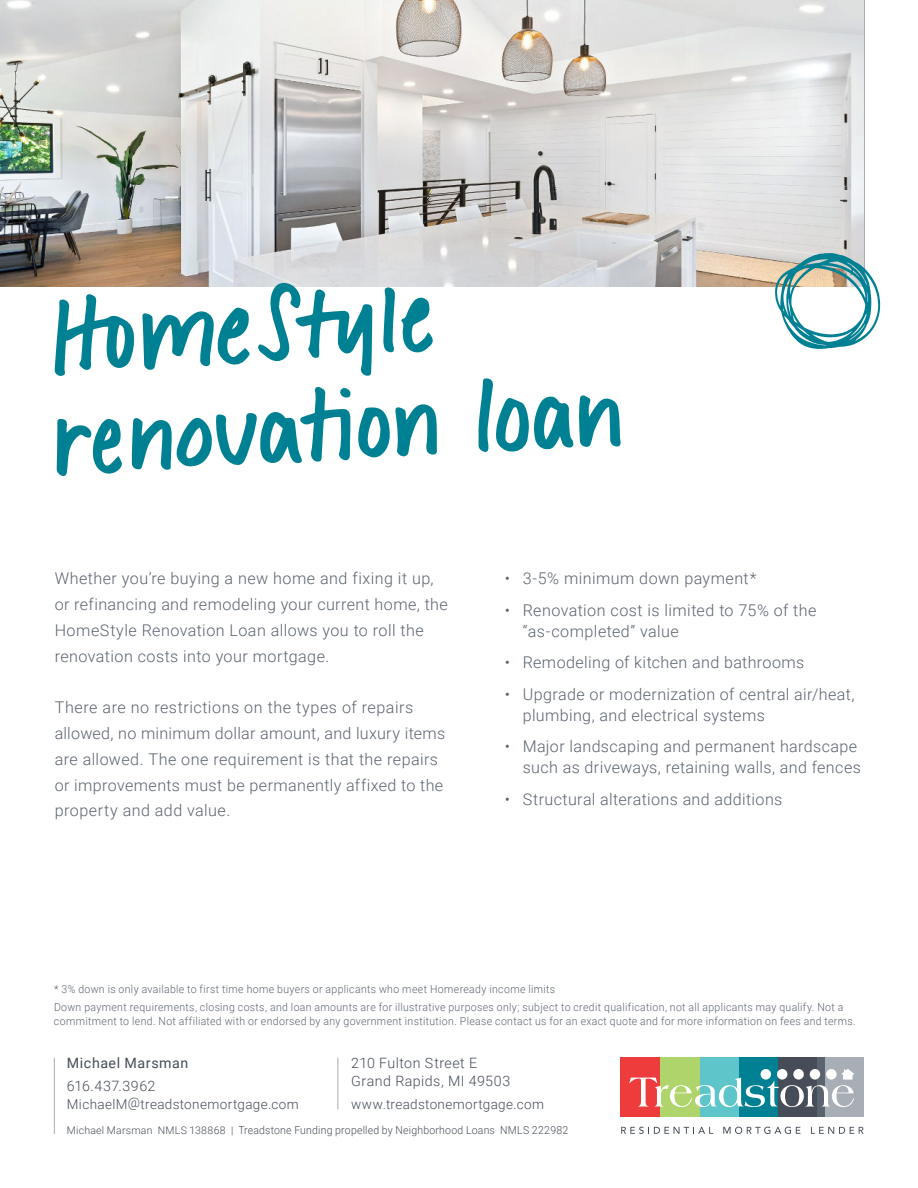
<style>
.page{position:relative;width:918px;height:1188px;background:#fff}
.page>*{position:absolute;margin:0;border:0;box-sizing:border-box;transform-origin:0 0}
.t1{font:300 16.2px/25.8px "Roboto";letter-spacing:.025em;color:#5b636f}
.t2{font:300 14.25px/17.7px "Roboto";letter-spacing:.03em;color:#464d58}
.t3{font:14.25px "Roboto";letter-spacing:.04em;color:#464d58}
.t4{font:300 13.5px "Roboto";letter-spacing:.03em;color:#464d58}
.t5{font:300 10.95px/18px "Roboto";letter-spacing:.035em;color:#5b636f;scale:.95 1}
.t6{font:300 10.95px "Roboto";letter-spacing:.02em;color:#464d58;scale:.95 1}
.s1{font-size:10.5px}
</style>
<div class="page">
<div style="left:739px;top:1058px;width:39px;height:59px;background:#008193"></div>
<div style="left:621px;top:1058px;width:39px;height:59px;background:#ee3b3b"></div>
<div style="left:778px;top:1058px;width:39px;height:59px;background:#464d58"></div>
<div style="left:825px;top:1058px;width:39px;height:59px;background:#a8aeb5"></div>
<div style="left:699px;top:1058px;width:40px;height:59px;background:#5ec6ca"></div>
<div style="left:660px;top:1058px;width:39px;height:59px;background:#afd46b"></div>
<div style="left:817px;top:1058px;width:8px;height:59px;background:#5b636f"></div>
<svg style="left:629px;top:1069px;width:225px;height:38px"></svg>
<svg style="left:621px;top:1127px;width:92px;height:7px"></svg>
<svg style="left:723px;top:1127px;width:77px;height:7px"></svg>
<svg style="left:811px;top:1127px;width:53px;height:7px"></svg>
<hr style="left:54px;top:1058px;width:1px;height:76px;background:#a8aeb5">
<hr style="left:337px;top:1058px;width:1px;height:51px;background:#a8aeb5">
<img style="left:0;top:0;width:864px;height:287px">
<svg style="left:775px;top:253px;width:105px;height:96px"></svg>
<svg style="left:478px;top:378px;width:143px;height:74px"></svg>
<svg style="left:57px;top:419px;width:65px;height:57px"></svg>
<svg style="left:358px;top:404px;width:79px;height:54px"></svg>
<svg style="left:132px;top:386px;width:219px;height:84px"></svg>
<svg style="left:55px;top:294px;width:80px;height:82px"></svg>
<svg style="left:258px;top:283px;width:114px;height:93px"></svg>
<svg style="left:142px;top:307px;width:108px;height:63px"></svg>
<svg style="left:401px;top:297px;width:32px;height:56px"></svg>
<svg style="left:383px;top:287px;width:12px;height:66px"></svg>
<p class="t1" style="left:55px;top:567px;width:395px">Whether you’re buying a new home and fixing it up, or refinancing and remodeling your current home, the HomeStyle Renovation Loan allows you to roll the renovation costs into your mortgage.</p>
<p class="t1" style="left:55px;top:696px;width:392px">There are no restrictions on the types of repairs allowed, no minimum dollar amount, and luxury items are allowed. The one requirement is that the repairs or improvements must be permanently affixed to the property and add value.</p>
<p class="t1" style="left:505px;top:567px;width:253px">• 3-5% minimum down payment*</p>
<p class="t1" style="left:523px;top:601px;width:295px;line-height:21px;text-indent:-18px">• Renovation cost is limited to 75% of the “as-completed” value</p>
<p class="t1" style="left:505px;top:651px;width:301px">• Remodeling of kitchen and bathrooms</p>
<p class="t1" style="left:523px;top:685px;width:333px;line-height:21px;text-indent:-18px">• Upgrade or modernization of central air/heat, plumbing, and electrical systems</p>
<p class="t1" style="left:505px;top:737px;width:358px;line-height:21px;text-align:right">• Major landscaping and permanent hardscape such as driveways, retaining walls, and fences</p>
<p class="t1" style="left:505px;top:787px;width:279px">• Structural alterations and additions</p>
<p class="t5" style="left:54px;top:981px;width:832px">* 3% down is only available to first time home buyers or applicants who meet Homeready income limits<br>Down payment requirements, closing costs, and loan amounts are for illustrative purposes only; subject to credit qualification, not all applicants may qualify. Not a</p>
<p class="t5" style="left:54px;top:1013px;width:845px">commitment to lend. Not affiliated with or endorsed by any government institution. Please contact us for an exact quote and for more information on fees and terms.</p>
<p class="t3" style="left:67px;top:1055px;width:123px">Michael Marsman</p>
<p class="t2" style="left:67px;top:1079px;width:90px">616.437.3962</p>
<p class="t4" style="left:67px;top:1099px;width:233px">MichaelM@treadstonemortgage.com</p>
<p class="t6" style="left:67px;top:1126px;width:529px"><span class="s1">Michael Marsman NMLS 138868 |</span> Treadstone Funding propelled by Neighborhood Loans NMLS 222982</p>
<p class="t2" style="left:351px;top:1056px;width:161px">210 Fulton Street E<br>Grand Rapids, MI 49503</p>
<p class="t4" style="left:351px;top:1099px;width:195px">www.treadstonemortgage.com</p>
</div>
